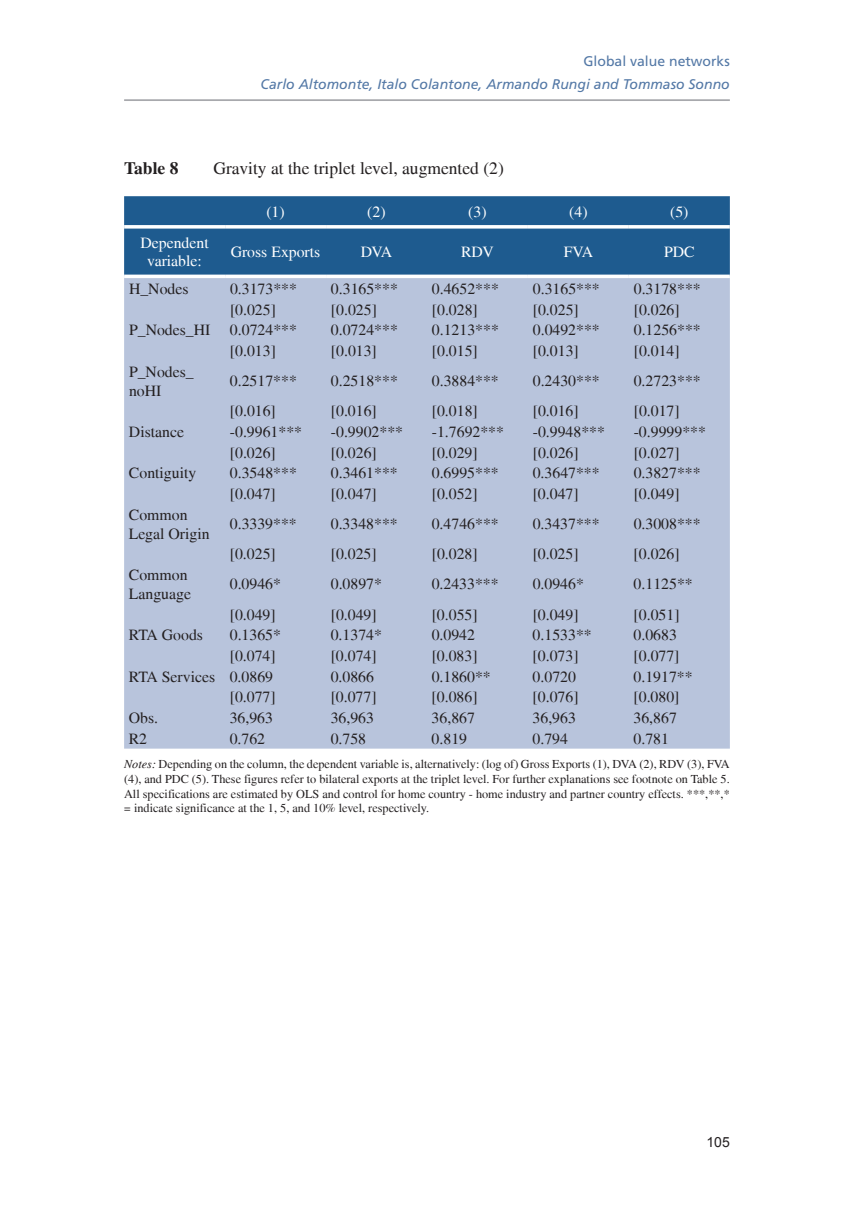
<style>
.page{position:relative;width:854px;height:1221px;background:#fff}
.page>*{position:absolute;margin:0;border:0;box-sizing:border-box;transform-origin:0 0}
.t1{font:17.5px "Times LT";color:#231f20}
.t2{font:700 17.5px "Times LT";color:#231f20}
.t3{font:15.75px/18.9px "Times LT";color:#231f20}
.t4{font:15.75px/18.9px "Times LT";color:#fff;text-align:center}
.t5{font:italic 14px "Frutiger LT";color:#5378a6}
.t6{font:14px "Frutiger LT";color:#5378a6}
.t7{font:14px "Arial";color:#231f20}
.t8{font:12.25px/14.7px "Times LT";color:#231f20;text-align:justify}
.s1{font-style:italic}
</style>
<div class="page">
<hr style="left:124px;top:99px;width:605px;height:2px;background:#a8a9ad">
<div style="left:124px;top:196px;width:605px;height:78px;background:#1e5b8f"></div>
<div style="left:124px;top:278px;width:605px;height:470px;background:#b8c4dc"></div>
<hr style="left:124px;top:225px;width:101px;height:3px;background:#fff">
<hr style="left:225px;top:225px;width:101px;height:3px;background:#fff">
<hr style="left:326px;top:225px;width:101px;height:3px;background:#fff">
<hr style="left:427px;top:225px;width:100px;height:3px;background:#fff">
<hr style="left:527px;top:225px;width:101px;height:3px;background:#fff">
<hr style="left:628px;top:225px;width:101px;height:3px;background:#fff">
<svg style="left:124px;top:274px;width:101px;height:2px"></svg>
<svg style="left:225px;top:274px;width:101px;height:2px"></svg>
<svg style="left:326px;top:274px;width:101px;height:1px"></svg>
<svg style="left:427px;top:274px;width:100px;height:1px"></svg>
<svg style="left:527px;top:274px;width:101px;height:1px"></svg>
<svg style="left:628px;top:274px;width:101px;height:2px"></svg>
<p class="t6" style="left:583px;top:53px;width:148px">Global value networks</p>
<p class="t5" style="left:260px;top:76px;width:470px">Carlo Altomonte, Italo Colantone, Armando Rungi and Tommaso Sonno</p>
<p class="t2" style="left:124px;top:158px;width:56px">Table 8</p>
<p class="t1" style="left:213px;top:158px;width:292px">Gravity at the triplet level, augmented (2)</p>
<p class="t4" style="left:266px;top:202px;width:20px">(1)</p>
<p class="t4" style="left:367px;top:202px;width:20px">(2)</p>
<p class="t4" style="left:468px;top:202px;width:20px">(3)</p>
<p class="t4" style="left:569px;top:202px;width:20px">(4)</p>
<p class="t4" style="left:670px;top:202px;width:20px">(5)</p>
<p class="t4" style="left:140px;top:233px;width:70px">Dependent variable:</p>
<p class="t4" style="left:230px;top:242px;width:91px">Gross Exports</p>
<p class="t4" style="left:361px;top:242px;width:33px">DVA</p>
<p class="t4" style="left:461px;top:242px;width:34px">RDV</p>
<p class="t4" style="left:563px;top:242px;width:31px">FVA</p>
<p class="t4" style="left:663px;top:242px;width:32px">PDC</p>
<p class="t3" style="left:129px;top:279px;width:61px">H_Nodes</p>
<p class="t3" style="left:230px;top:279px;width:68px">0.3173***</p>
<p class="t3" style="left:331px;top:279px;width:68px">0.3165***</p>
<p class="t3" style="left:432px;top:279px;width:68px">0.4652***</p>
<p class="t3" style="left:532px;top:279px;width:68px">0.3165***</p>
<p class="t3" style="left:633px;top:279px;width:68px">0.3178***</p>
<p class="t3" style="left:230px;top:300px;width:47px">[0.025]</p>
<p class="t3" style="left:331px;top:300px;width:47px">[0.025]</p>
<p class="t3" style="left:432px;top:300px;width:47px">[0.028]</p>
<p class="t3" style="left:532px;top:300px;width:47px">[0.025]</p>
<p class="t3" style="left:633px;top:300px;width:47px">[0.026]</p>
<p class="t3" style="left:129px;top:320px;width:169px">P_Nodes_HI 0.0724***</p>
<p class="t3" style="left:331px;top:320px;width:68px">0.0724***</p>
<p class="t3" style="left:432px;top:320px;width:68px">0.1213***</p>
<p class="t3" style="left:532px;top:320px;width:68px">0.0492***</p>
<p class="t3" style="left:633px;top:320px;width:68px">0.1256***</p>
<p class="t3" style="left:230px;top:341px;width:47px">[0.013]</p>
<p class="t3" style="left:331px;top:341px;width:47px">[0.013]</p>
<p class="t3" style="left:431px;top:341px;width:47px">[0.015]</p>
<p class="t3" style="left:532px;top:341px;width:47px">[0.013]</p>
<p class="t3" style="left:633px;top:341px;width:47px">[0.014]</p>
<p class="t3" style="left:129px;top:362px;width:66px">P_Nodes_ noHI</p>
<p class="t3" style="left:230px;top:371px;width:68px">0.2517***</p>
<p class="t3" style="left:331px;top:371px;width:68px">0.2518***</p>
<p class="t3" style="left:431px;top:371px;width:68px">0.3884***</p>
<p class="t3" style="left:532px;top:371px;width:68px">0.2430***</p>
<p class="t3" style="left:633px;top:371px;width:68px">0.2723***</p>
<p class="t3" style="left:230px;top:401px;width:47px">[0.016]</p>
<p class="t3" style="left:331px;top:401px;width:47px">[0.016]</p>
<p class="t3" style="left:431px;top:401px;width:47px">[0.018]</p>
<p class="t3" style="left:532px;top:401px;width:47px">[0.016]</p>
<p class="t3" style="left:633px;top:401px;width:47px">[0.017]</p>
<p class="t3" style="left:129px;top:422px;width:57px">Distance</p>
<p class="t3" style="left:230px;top:422px;width:74px">-0.9961***</p>
<p class="t3" style="left:331px;top:422px;width:74px">-0.9902***</p>
<p class="t3" style="left:431px;top:422px;width:74px">-1.7692***</p>
<p class="t3" style="left:532px;top:422px;width:74px">-0.9948***</p>
<p class="t3" style="left:633px;top:422px;width:74px">-0.9999***</p>
<p class="t3" style="left:230px;top:443px;width:47px">[0.026]</p>
<p class="t3" style="left:331px;top:443px;width:47px">[0.026]</p>
<p class="t3" style="left:431px;top:443px;width:47px">[0.029]</p>
<p class="t3" style="left:532px;top:443px;width:47px">[0.026]</p>
<p class="t3" style="left:633px;top:443px;width:47px">[0.027]</p>
<p class="t3" style="left:129px;top:463px;width:69px">Contiguity</p>
<p class="t3" style="left:230px;top:463px;width:68px">0.3548***</p>
<p class="t3" style="left:331px;top:463px;width:68px">0.3461***</p>
<p class="t3" style="left:431px;top:463px;width:68px">0.6995***</p>
<p class="t3" style="left:532px;top:463px;width:68px">0.3647***</p>
<p class="t3" style="left:633px;top:463px;width:68px">0.3827***</p>
<p class="t3" style="left:230px;top:484px;width:47px">[0.047]</p>
<p class="t3" style="left:331px;top:484px;width:47px">[0.047]</p>
<p class="t3" style="left:431px;top:484px;width:47px">[0.052]</p>
<p class="t3" style="left:532px;top:484px;width:47px">[0.047]</p>
<p class="t3" style="left:633px;top:484px;width:47px">[0.049]</p>
<p class="t3" style="left:129px;top:505px;width:82px">Common<br>Legal Origin</p>
<p class="t3" style="left:230px;top:514px;width:68px">0.3339***</p>
<p class="t3" style="left:331px;top:514px;width:68px">0.3348***</p>
<p class="t3" style="left:431px;top:514px;width:68px">0.4746***</p>
<p class="t3" style="left:532px;top:514px;width:68px">0.3437***</p>
<p class="t3" style="left:633px;top:514px;width:68px">0.3008***</p>
<p class="t3" style="left:230px;top:544px;width:47px">[0.025]</p>
<p class="t3" style="left:331px;top:544px;width:47px">[0.025]</p>
<p class="t3" style="left:431px;top:544px;width:47px">[0.028]</p>
<p class="t3" style="left:532px;top:544px;width:47px">[0.025]</p>
<p class="t3" style="left:633px;top:544px;width:47px">[0.026]</p>
<p class="t3" style="left:129px;top:565px;width:64px">Common<br>Language</p>
<p class="t3" style="left:230px;top:574px;width:53px">0.0946*</p>
<p class="t3" style="left:330px;top:574px;width:53px">0.0897*</p>
<p class="t3" style="left:431px;top:574px;width:68px">0.2433***</p>
<p class="t3" style="left:532px;top:574px;width:53px">0.0946*</p>
<p class="t3" style="left:633px;top:574px;width:61px">0.1125**</p>
<p class="t3" style="left:230px;top:604px;width:47px">[0.049]</p>
<p class="t3" style="left:330px;top:604px;width:47px">[0.049]</p>
<p class="t3" style="left:431px;top:604px;width:47px">[0.055]</p>
<p class="t3" style="left:532px;top:604px;width:47px">[0.049]</p>
<p class="t3" style="left:633px;top:604px;width:47px">[0.051]</p>
<p class="t3" style="left:129px;top:625px;width:76px">RTA Goods</p>
<p class="t3" style="left:230px;top:625px;width:53px">0.1365*</p>
<p class="t3" style="left:330px;top:625px;width:53px">0.1374*</p>
<p class="t3" style="left:431px;top:625px;width:45px">0.0942</p>
<p class="t3" style="left:532px;top:625px;width:61px">0.1533**</p>
<p class="t3" style="left:633px;top:625px;width:45px">0.0683</p>
<p class="t3" style="left:230px;top:646px;width:47px">[0.074]</p>
<p class="t3" style="left:330px;top:646px;width:47px">[0.074]</p>
<p class="t3" style="left:431px;top:646px;width:47px">[0.083]</p>
<p class="t3" style="left:532px;top:646px;width:47px">[0.073]</p>
<p class="t3" style="left:633px;top:646px;width:47px">[0.077]</p>
<p class="t3" style="left:129px;top:666px;width:146px">RTA Services 0.0869</p>
<p class="t3" style="left:330px;top:666px;width:45px">0.0866</p>
<p class="t3" style="left:431px;top:666px;width:61px">0.1860**</p>
<p class="t3" style="left:532px;top:666px;width:45px">0.0720</p>
<p class="t3" style="left:633px;top:666px;width:61px">0.1917**</p>
<p class="t3" style="left:230px;top:687px;width:47px">[0.077]</p>
<p class="t3" style="left:330px;top:687px;width:47px">[0.077]</p>
<p class="t3" style="left:431px;top:687px;width:47px">[0.086]</p>
<p class="t3" style="left:532px;top:687px;width:47px">[0.076]</p>
<p class="t3" style="left:633px;top:687px;width:47px">[0.080]</p>
<p class="t3" style="left:129px;top:708px;width:31px">Obs.</p>
<p class="t3" style="left:230px;top:708px;width:45px">36,963</p>
<p class="t3" style="left:330px;top:708px;width:45px">36,963</p>
<p class="t3" style="left:431px;top:708px;width:45px">36,867</p>
<p class="t3" style="left:532px;top:708px;width:45px">36,963</p>
<p class="t3" style="left:633px;top:708px;width:45px">36,867</p>
<p class="t3" style="left:129px;top:728px;width:20px">R2</p>
<p class="t3" style="left:230px;top:728px;width:37px">0.762</p>
<p class="t3" style="left:330px;top:728px;width:37px">0.758</p>
<p class="t3" style="left:431px;top:728px;width:37px">0.819</p>
<p class="t3" style="left:532px;top:728px;width:37px">0.794</p>
<p class="t3" style="left:633px;top:728px;width:37px">0.781</p>
<p class="t8" style="left:124px;top:756px;width:607px"><span class="s1">Notes:</span> Depending on the column, the dependent variable is, alternatively: (log of) Gross Exports (1), DVA (2), RDV (3), FVA (4), and PDC (5). These figures refer to bilateral exports at the triplet level. For further explanations see footnote on Table 5.<br>All specifications are estimated by OLS and control for home country - home industry and partner country effects. ***,**,* = indicate significance at the 1, 5, and 10% level, respectively.</p>
<p class="t7" style="left:706px;top:1132px;width:25px">105</p>
</div>
